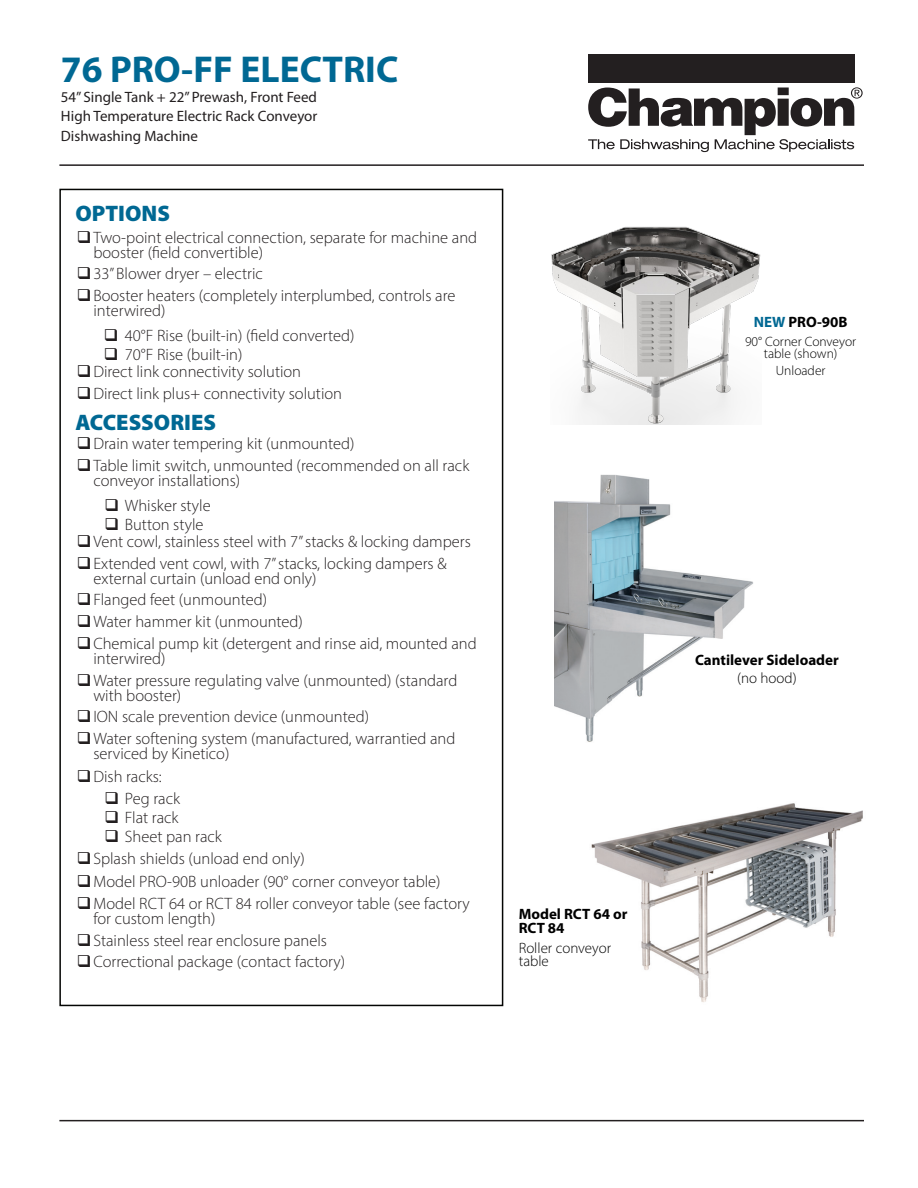
<style>
.page{position:relative;width:918px;height:1188px;background:#fff}
.page>*{position:absolute;margin:0;border:0;box-sizing:border-box;transform-origin:0 0}
.t1{font:700 37.5px "Myriad Pro";color:#006893}
.Bullets{font:900 22.5px "Myriad Pro";color:#006893}
.t2{font:300 16.5px/15px "Myriad Pro";color:#231f20}
.t3{font:15px "Myriad Pro";color:#231f20}
.Bullets-2{font:700 15px/13.5px "Myriad Pro";color:#000}
.Bullets-3{font:300 15px/13.5px "Myriad Pro";color:#000}
.Bullets-4{font:300 13.5px/12px "Myriad Pro";color:#000;text-align:center}
.s1{color:#006893}
</style>
<div class="page">
<div style="left:588px;top:54px;width:267px;height:29px;background:#231f20"></div>
<svg style="left:588px;top:87px;width:275px;height:65px"></svg>
<hr style="left:59px;top:164px;width:805px;height:2px;background:#231f20">
<img style="left:555px;top:474px;width:198px;height:268px">
<img style="left:591px;top:803px;width:272px;height:199px">
<hr style="left:59px;top:1120px;width:805px;height:1px;background:#231f20">
<div style="left:59px;top:189px;width:444px;height:817px;border:2px solid #040503"></div>
<img style="left:551px;top:226px;width:210px;height:198px">
<p class="t1" style="left:61px;top:45px;width:339px">76 PRO-FF ELECTRIC</p>
<p class="t3" style="left:61px;top:87px;width:258px">54” Single Tank + 22” Prewash, Front Feed</p>
<p class="t3" style="left:61px;top:107px;width:258px">High Temperature Electric Rack Conveyor</p>
<p class="t3" style="left:61px;top:126px;width:139px">Dishwashing Machine</p>
<p class="Bullets" style="left:75px;top:198px;width:96px">OPTIONS</p>
<p class="t2" style="left:93px;top:229px;width:385px">Two-point electrical connection, separate for machine and booster (field convertible)</p>
<p class="t2" style="left:93px;top:266px;width:171px">33” Blower dryer – electric</p>
<p class="t2" style="left:93px;top:288px;width:364px">Booster heaters (completely interplumbed, controls are interwired)</p>
<p class="t2" style="left:125px;top:328px;width:231px">40°F Rise (built-in) (field converted)</p>
<p class="t2" style="left:125px;top:347px;width:119px">70°F Rise (built-in)</p>
<p class="t2" style="left:93px;top:364px;width:209px">Direct link connectivity solution</p>
<p class="t2" style="left:93px;top:386px;width:250px">Direct link plus+ connectivity solution</p>
<p class="Bullets" style="left:75px;top:407px;width:142px">ACCESSORIES</p>
<p class="t2" style="left:93px;top:436px;width:263px">Drain water tempering kit (unmounted)</p>
<p class="t2" style="left:93px;top:458px;width:377px">Table limit switch, unmounted (recommended on all rack conveyor installations)</p>
<p class="t2" style="left:125px;top:497px;width:87px">Whisker style</p>
<p class="t2" style="left:125px;top:516px;width:80px">Button style</p>
<p class="t2" style="left:93px;top:534px;width:379px">Vent cowl, stainless steel with 7” stacks &amp; locking dampers</p>
<p class="t2" style="left:93px;top:556px;width:355px">Extended vent cowl, with 7” stacks, locking dampers &amp; external curtain (unload end only)</p>
<p class="t2" style="left:93px;top:592px;width:175px">Flanged feet (unmounted)</p>
<p class="t2" style="left:93px;top:614px;width:211px">Water hammer kit (unmounted)</p>
<p class="t2" style="left:93px;top:636px;width:385px">Chemical pump kit (detergent and rinse aid, mounted and interwired)</p>
<p class="t2" style="left:93px;top:673px;width:365px">Water pressure regulating valve (unmounted) (standard with booster)</p>
<p class="t2" style="left:93px;top:709px;width:277px">ION scale prevention device (unmounted)</p>
<p class="t2" style="left:93px;top:731px;width:364px">Water softening system (manufactured, warrantied and serviced by Kinetico)</p>
<p class="t2" style="left:93px;top:769px;width:70px">Dish racks:</p>
<p class="t2" style="left:125px;top:791px;width:57px">Peg rack</p>
<p class="t2" style="left:125px;top:810px;width:55px">Flat rack</p>
<p class="t2" style="left:125px;top:829px;width:98px">Sheet pan rack</p>
<p class="t2" style="left:93px;top:851px;width:213px">Splash shields (unload end only)</p>
<p class="t2" style="left:93px;top:874px;width:349px">Model PRO-90B unloader (90° corner conveyor table)</p>
<p class="t2" style="left:93px;top:896px;width:378px">Model RCT 64 or RCT 84 roller conveyor table (see factory for custom length)</p>
<p class="t2" style="left:93px;top:932px;width:235px">Stainless steel rear enclosure panels</p>
<p class="t2" style="left:93px;top:954px;width:253px">Correctional package (contact factory)</p>
<p class="Bullets-2" style="left:519px;top:907px;width:110px">Model RCT 64 or<br>RCT 84</p>
<p class="Bullets-3" style="left:519px;top:941px;width:94px">Roller conveyor table</p>
<p class="Bullets-2" style="left:754px;top:315px;width:95px"><span class="s1">NEW</span> PRO-90B</p>
<p class="Bullets-4" style="left:745px;top:336px;width:113px">90° Corner Conveyor table (shown)</p>
<p class="Bullets-4" style="left:776px;top:365px;width:51px">Unloader</p>
<p class="Bullets-2" style="left:695px;top:653px;width:145px">Cantilever Sideloader</p>
<p class="Bullets-3" style="left:737px;top:671px;width:61px">(no hood)</p>
</div>
